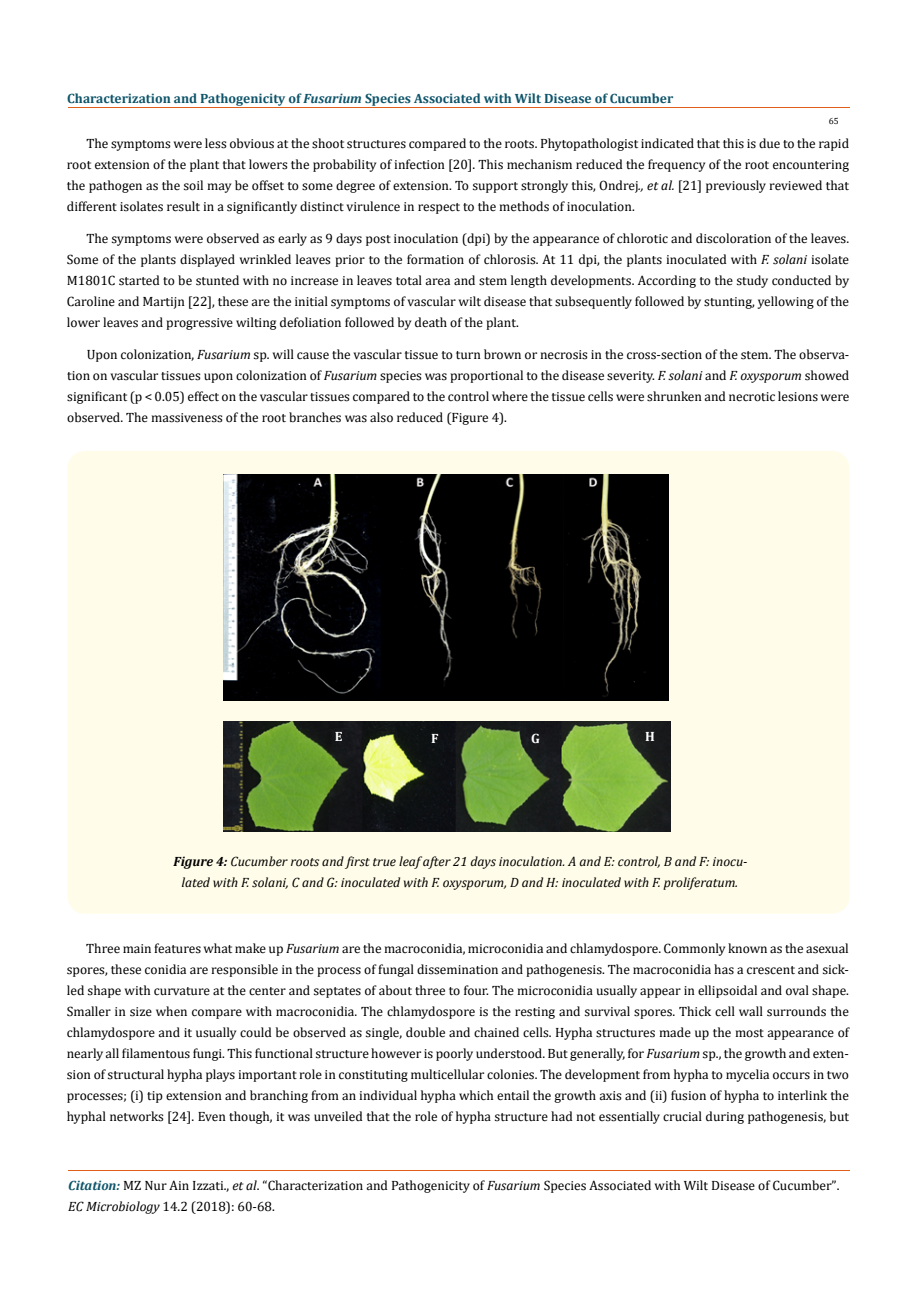
<style>
.page{position:relative;width:917px;height:1298px;background:#fff}
.page>*{position:absolute;margin:0;border:0;box-sizing:border-box;transform-origin:0 0}
.t1{font:13.5px/21px "Cambria";color:#000;text-align:justify}
.t2{font:italic 13.5px/21px "Cambria";color:#000;text-align:center}
.t3{font:700 13.5px "Cambria";color:#0e546a}
.t4{font:700 13.5px "Cambria";color:#fff}
.t5{font:9px "Cambria";color:#000}
.s1{font-style:italic}
.s2{font-weight:700}
.s3{font-weight:700;font-style:italic;color:#0e546a}
.s4{font-size:13.35px}
</style>
<div class="page">
<hr style="left:68px;top:108px;width:781px;height:1px;background:#e05d1a">
<hr style="left:68px;top:1170px;width:781px;height:1px;background:#e05d1a">
<div style="left:68px;top:451px;width:781px;height:463px;background:#fffde9;border-radius:18px"></div>
<img style="left:224px;top:474px;width:445px;height:226px">
<img style="left:224px;top:721px;width:446px;height:110px">
<p class="t3" style="left:67px;top:88px;width:607px">Characterization and Pathogenicity of <span class="s1">Fusarium</span> Species Associated with Wilt Disease of Cucumber</p>
<p class="t5" style="left:828px;top:116px;width:11px">65</p>
<p class="t1" style="left:67px;top:132px;width:783px;text-indent:19px">The symptoms were less obvious at the shoot structures compared to the roots. Phytopathologist indicated that this is due to the rapid root extension of the plant that lowers the probability of infection [20]. This mechanism reduced the frequency of the root encountering the pathogen as the soil may be offset to some degree of extension. To support strongly this, Ondrej<span class="s1">., et al.</span> [21] previously reviewed that different isolates result in a significantly distinct virulence in respect to the methods of inoculation.</p>
<p class="t1" style="left:67px;top:227px;width:783px;text-indent:19px">The symptoms were observed as early as 9 days post inoculation (dpi) by the appearance of chlorotic and discoloration of the leaves.<br>Some of the plants displayed wrinkled leaves prior to the formation of chlorosis. At 11 dpi, the plants inoculated with <span class="s1">F. solani</span> isolate M1801C started to be stunted with no increase in leaves total area and stem length developments. According to the study conducted by Caroline and Martijn [22], these are the initial symptoms of vascular wilt disease that subsequently followed by stunting, yellowing of the lower leaves and progressive wilting defoliation followed by death of the plant.</p>
<p class="t1" style="left:67px;top:343px;width:783px;text-indent:19px">Upon colonization, <span class="s1">Fusarium</span> sp. will cause the vascular tissue to turn brown or necrosis in the cross-section of the stem. The observa&shy;tion on vascular tissues upon colonization of <span class="s1">Fusarium</span> species was proportional to the disease severity. <span class="s1">F. solani</span> and <span class="s1">F. oxysporum</span> showed significant (p &lt; 0.05) effect on the vascular tissues compared to the control where the tissue cells were shrunken and necrotic lesions were observed. The massiveness of the root branches was also reduced (Figure 4).</p>
<p class="t4" style="left:335px;top:727px;width:9px">E</p>
<p class="t4" style="left:431px;top:728px;width:9px">F</p>
<p class="t4" style="left:531px;top:728px;width:10px">G</p>
<p class="t4" style="left:645px;top:727px;width:11px">H</p>
<p class="t2" style="left:173px;top:850px;width:575px"><span class="s2">Figure 4:</span> Cucumber roots and first true leaf after 21 days inoculation. A and E: control, B and F: inocu&shy;lated with F. solani, C and G: inoculated with F. oxysporum, D and H: inoculated with F. proliferatum.</p>
<p class="t1" style="left:67px;top:938px;width:783px;text-indent:19px">Three main features what make up <span class="s1">Fusarium</span> are the macroconidia, microconidia and chlamydospore. Commonly known as the asexual spores, these conidia are responsible in the process of fungal dissemination and pathogenesis. The macroconidia has a crescent and sick&shy;led shape with curvature at the center and septates of about three to four. The microconidia usually appear in ellipsoidal and oval shape.<br>Smaller in size when compare with macroconidia. The chlamydospore is the resting and survival spores. Thick cell wall surrounds the chlamydospore and it usually could be observed as single, double and chained cells. Hypha structures made up the most appearance of nearly all filamentous fungi. This functional structure however is poorly understood. But generally, for <span class="s1">Fusarium</span> sp., the growth and exten&shy;sion of structural hypha plays important role in constituting multicellular colonies. The development from hypha to mycelia occurs in two processes; (i) tip extension and branching from an individual hypha which entail the growth axis and (ii) fusion of hypha to interlink the hyphal networks [24]. Even though, it was unveiled that the role of hypha structure had not essentially crucial during pathogenesis, but</p>
<p class="t1" style="left:68px;top:1175px;width:772px"><span class="s3">Citation:</span> MZ Nur Ain Izzati., <span class="s1">et al</span>. “Characterization and Pathogenicity of <span class="s1">Fusarium</span> Species Associated with Wilt Disease of Cucumber”<span class="s4">.<br></span><span class="s1">EC Microbiology</span> 14.2 (2018): 60-68.</p>
</div>
